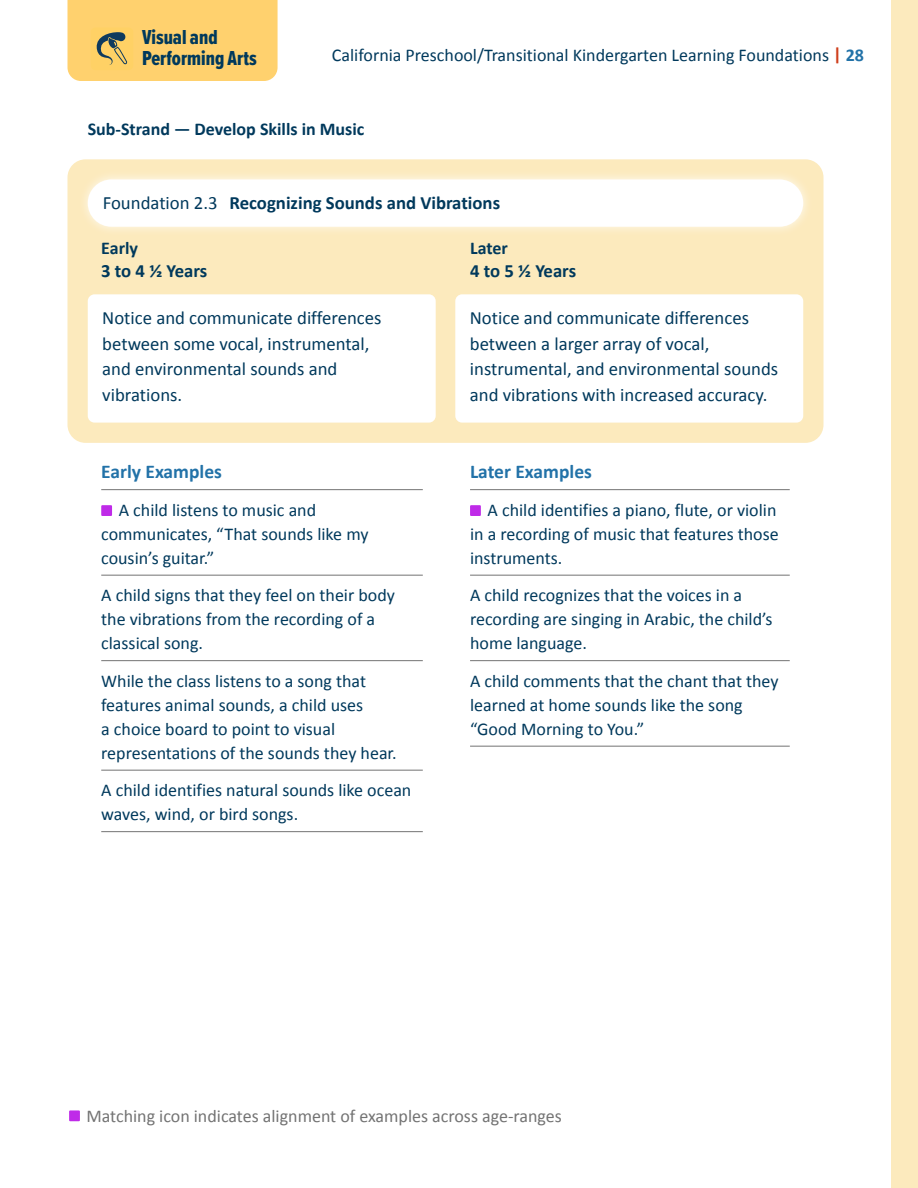
<style>
.page{position:relative;width:918px;height:1188px;background:#fff}
.page>*{position:absolute;margin:0;border:0;box-sizing:border-box;transform-origin:0 0}
.t1{font:21px/21px "Proxima Nova Ex Cn Extrabld";color:#00395c}
.t2{font:700 19.5px "Calibri";color:#2272a8}
.t3{font:18.75px/25.5px "Calibri";color:#00395c}
.t4{font:700 18.75px "Calibri";color:#00395c}
.t5{font:18px/24px "Calibri";color:#00395c}
.t6{font:18px "Calibri";color:#737373}
.t7{font:700 18px "Calibri";color:#00395c}
.s1{font-weight:700;color:#cf3f1c}
.s2{font-weight:700;color:#2272a8}
.s3{font-weight:400}
</style>
<div class="page">
<svg style="left:68px;top:0;width:210px;height:81px"></svg>
<div style="left:891px;top:0;width:27px;height:1188px;background:#fceabd"></div>
<div style="left:69px;top:1110px;width:11px;height:11px;background:#bf2ae8"></div>
<div style="left:68px;top:159px;width:756px;height:284px;background:#fceabd;border-radius:18px"></div>
<div style="left:78px;top:169px;width:735px;height:68px;background:#fff;opacity:.75"></div>
<div style="left:88px;top:179px;width:715px;height:48px;background:#fff;border-radius:24px"></div>
<div style="left:88px;top:294px;width:348px;height:129px;background:#fff;border-radius:7px"></div>
<div style="left:455px;top:294px;width:348px;height:129px;background:#fff;border-radius:7px"></div>
<hr style="left:101px;top:489px;width:322px;height:1px;background:#737373">
<hr style="left:101px;top:575px;width:322px;height:1px;background:#737373">
<hr style="left:101px;top:660px;width:322px;height:1px;background:#737373">
<hr style="left:101px;top:770px;width:322px;height:1px;background:#737373">
<hr style="left:101px;top:831px;width:322px;height:1px;background:#737373">
<div style="left:101px;top:505px;width:11px;height:11px;background:#bf2ae8"></div>
<hr style="left:470px;top:489px;width:320px;height:1px;background:#737373">
<hr style="left:470px;top:575px;width:320px;height:1px;background:#737373">
<hr style="left:470px;top:660px;width:320px;height:1px;background:#737373">
<hr style="left:470px;top:746px;width:320px;height:1px;background:#737373">
<div style="left:470px;top:505px;width:11px;height:11px;background:#bf2ae8"></div>
<p class="t1" style="left:142px;top:26px;width:116px">Visual and<br>Performing Arts</p>
<p class="t5" style="left:332px;top:42px;width:534px">California Preschool/Transitional Kindergarten Learning Foundations <span class="s1">|</span> <span class="s2">28</span></p>
<p class="t7" style="left:88px;top:118px;width:278px">Sub-Strand — Develop Skills in Music</p>
<p class="t4" style="left:103px;top:192px;width:399px"><span class="s3">Foundation 2.3</span> Recognizing Sounds and Vibrations</p>
<p class="t7" style="left:101px;top:237px;width:38px">Early</p>
<p class="t4" style="left:101px;top:259px;width:108px">3 to 4 ½ Years</p>
<p class="t3" style="left:102px;top:305px;width:281px">Notice and communicate differences between some vocal, instrumental, and environmental sounds and vibrations.</p>
<p class="t7" style="left:470px;top:237px;width:39px">Later</p>
<p class="t4" style="left:470px;top:259px;width:108px">4 to 5 ½ Years</p>
<p class="t3" style="left:470px;top:305px;width:310px">Notice and communicate differences between a larger array of vocal, instrumental, and environmental sounds and vibrations with increased accuracy.</p>
<p class="t2" style="left:101px;top:460px;width:122px">Early Examples</p>
<p class="t5" style="left:101px;top:497px;width:269px;text-indent:18px">A child listens to music and communicates, “That sounds like my cousin’s guitar.”</p>
<p class="t5" style="left:101px;top:583px;width:295px">A child signs that they feel on their body the vibrations from the recording of a classical song.</p>
<p class="t5" style="left:101px;top:668px;width:297px">While the class listens to a song that features animal sounds, a child uses<br>a choice board to point to visual representations of the sounds they hear.</p>
<p class="t5" style="left:101px;top:778px;width:312px">A child identifies natural sounds like ocean waves, wind, or bird songs.</p>
<p class="t2" style="left:470px;top:460px;width:123px">Later Examples</p>
<p class="t5" style="left:470px;top:497px;width:310px;text-indent:18px">A child identifies a piano, flute, or violin in a recording of music that features those instruments.</p>
<p class="t5" style="left:470px;top:583px;width:304px">A child recognizes that the voices in a recording are singing in Arabic, the child’s home language.</p>
<p class="t5" style="left:470px;top:668px;width:310px">A child comments that the chant that they learned at home sounds like the song “Good Morning to You.”</p>
<p class="t6" style="left:86px;top:1105px;width:477px">Matching icon indicates alignment of examples across age-ranges</p>
</div>
